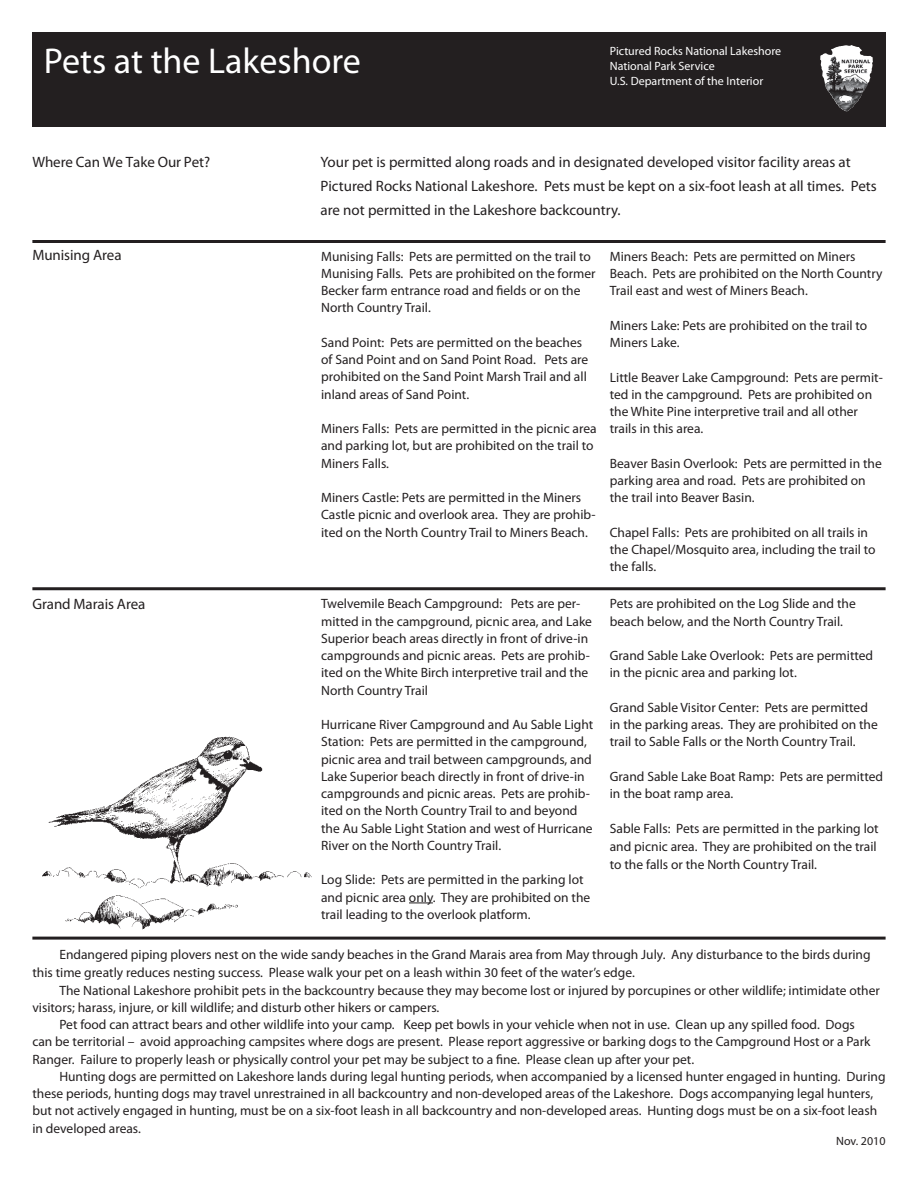
<style>
.page{position:relative;width:918px;height:1188px;background:#fff}
.page>*{position:absolute;margin:0;border:0;box-sizing:border-box;transform-origin:0 0}
.t1{font:36px "Myriad Pro";color:#fff}
.t2{font:15px/24px "Myriad Pro";color:#231f20}
.t3{font:13.5px/17.2px "Myriad Pro";color:#231f20}
.t4{font:12px/15px "Myriad Pro";color:#fff}
.t5{font:12px "Myriad Pro";color:#231f20}
</style>
<div class="page">
<div style="left:32px;top:32px;width:854px;height:95px;background:#231f20"></div>
<hr style="left:32px;top:240px;width:854px;height:3px;background:#231f20">
<img style="left:820px;top:45px;width:37px;height:66px">
<svg style="left:409px;top:903px;width:24px;height:1px"></svg>
<hr style="left:32px;top:587px;width:854px;height:3px;background:#231f20">
<img style="left:42px;top:737px;width:270px;height:192px">
<hr style="left:32px;top:937px;width:854px;height:3px;background:#231f20">
<h1 class="t1" style="left:44px;top:39px;width:319px">Pets at the Lakeshore</h1>
<p class="t4" style="left:610px;top:43px;width:173px">Pictured Rocks National Lakeshore<br>National Park Service<br>U.S. Department of the Interior</p>
<p class="t2" style="left:32px;top:150px;width:179px">Where Can We Take Our Pet?</p>
<p class="t2" style="left:321px;top:150px;width:558px">Your pet is permitted along roads and in designated developed visitor facility areas at<br>Pictured Rocks National Lakeshore. Pets must be kept on a six-foot leash at all times. Pets are not permitted in the Lakeshore backcountry.</p>
<p class="t2" style="left:32px;top:243px;width:91px">Munising Area</p>
<p class="t3" style="left:321px;top:247px;width:276px">Munising Falls: Pets are permitted on the trail to Munising Falls. Pets are prohibited on the former Becker farm entrance road and fields or on the North Country Trail.</p>
<p class="t3" style="left:321px;top:334px;width:269px">Sand Point: Pets are permitted on the beaches of Sand Point and on Sand Point Road. Pets are prohibited on the Sand Point Marsh Trail and all inland areas of Sand Point.</p>
<p class="t3" style="left:321px;top:420px;width:277px">Miners Falls: Pets are permitted in the picnic area and parking lot, but are prohibited on the trail to<br>Miners Falls.</p>
<p class="t3" style="left:321px;top:489px;width:276px">Miners Castle: Pets are permitted in the Miners<br>Castle picnic and overlook area. They are prohib&shy;ited on the North Country Trail to Miners Beach.</p>
<p class="t2" style="left:32px;top:592px;width:115px">Grand Marais Area</p>
<p class="t3" style="left:321px;top:595px;width:272px">Twelvemile Beach Campground: Pets are per&shy;mitted in the campground, picnic area, and Lake Superior beach areas directly in front of drive-in campgrounds and picnic areas. Pets are prohib&shy;ited on the White Birch interpretive trail and the North Country Trail</p>
<p class="t3" style="left:321px;top:716px;width:274px">Hurricane River Campground and Au Sable Light Station: Pets are permitted in the campground, picnic area and trail between campgrounds, and Lake Superior beach directly in front of drive-in campgrounds and picnic areas. Pets are prohib&shy;ited on the North Country Trail to and beyond the Au Sable Light Station and west of Hurricane River on the North Country Trail.</p>
<p class="t3" style="left:321px;top:871px;width:271px">Log Slide: Pets are permitted in the parking lot and picnic area only. They are prohibited on the trail leading to the overlook platform.</p>
<p class="t3" style="left:610px;top:247px;width:274px">Miners Beach: Pets are permitted on Miners<br>Beach. Pets are prohibited on the North Country<br>Trail east and west of Miners Beach.</p>
<p class="t3" style="left:610px;top:316px;width:259px">Miners Lake: Pets are prohibited on the trail to<br>Miners Lake.</p>
<p class="t3" style="left:610px;top:368px;width:275px">Little Beaver Lake Campground: Pets are permit&shy;ted in the campground. Pets are prohibited on the White Pine interpretive trail and all other trails in this area.</p>
<p class="t3" style="left:610px;top:454px;width:274px">Beaver Basin Overlook: Pets are permitted in the parking area and road. Pets are prohibited on the trail into Beaver Basin.</p>
<p class="t3" style="left:610px;top:523px;width:267px">Chapel Falls: Pets are prohibited on all trails in the Chapel/Mosquito area, including the trail to the falls.</p>
<p class="t3" style="left:610px;top:595px;width:247px">Pets are prohibited on the Log Slide and the beach below, and the North Country Trail.</p>
<p class="t3" style="left:610px;top:647px;width:265px">Grand Sable Lake Overlook: Pets are permitted in the picnic area and parking lot.</p>
<p class="t3" style="left:610px;top:698px;width:270px">Grand Sable Visitor Center: Pets are permitted in the parking areas. They are prohibited on the trail to Sable Falls or the North Country Trail.</p>
<p class="t3" style="left:610px;top:767px;width:275px">Grand Sable Lake Boat Ramp: Pets are permitted in the boat ramp area.</p>
<p class="t3" style="left:610px;top:820px;width:270px;line-height:18px">Sable Falls: Pets are permitted in the parking lot and picnic area. They are prohibited on the trail to the falls or the North Country Trail.</p>
<p class="t3" style="left:32px;top:946px;width:840px;text-indent:27px">Endangered piping plovers nest on the wide sandy beaches in the Grand Marais area from May through July. Any disturbance to the birds during this time greatly reduces nesting success. Please walk your pet on a leash within 30 feet of the water’s edge.</p>
<p class="t3" style="left:59px;top:981px;width:822px">The National Lakeshore prohibit pets in the backcountry because they may become lost or injured by porcupines or other wildlife; intimidate other</p>
<p class="t3" style="left:32px;top:998px;width:409px">visitors; harass, injure, or kill wildlife; and disturb other hikers or campers.</p>
<p class="t3" style="left:59px;top:1016px;width:797px">Pet food can attract bears and other wildlife into your camp. Keep pet bowls in your vehicle when not in use. Clean up any spilled food. Dogs</p>
<p class="t3" style="left:32px;top:1033px;width:840px">can be territorial – avoid approaching campsites where dogs are present. Please report aggressive or barking dogs to the Campground Host or a Park</p>
<p class="t3" style="left:32px;top:1050px;width:663px">Ranger. Failure to properly leash or physically control your pet may be subject to a fine. Please clean up after your pet.</p>
<p class="t3" style="left:59px;top:1068px;width:828px">Hunting dogs are permitted on Lakeshore lands during legal hunting periods, when accompanied by a licensed hunter engaged in hunting. During</p>
<p class="t3" style="left:32px;top:1085px;width:842px">these periods, hunting dogs may travel unrestrained in all backcountry and non-developed areas of the Lakeshore. Dogs accompanying legal hunters,</p>
<p class="t3" style="left:32px;top:1102px;width:846px">but not actively engaged in hunting, must be on a six-foot leash in all backcountry and non-developed areas. Hunting dogs must be on a six-foot leash</p>
<p class="t3" style="left:32px;top:1119px;width:110px">in developed areas.</p>
<p class="t5" style="left:836px;top:1134px;width:51px">Nov. 2010</p>
</div>
